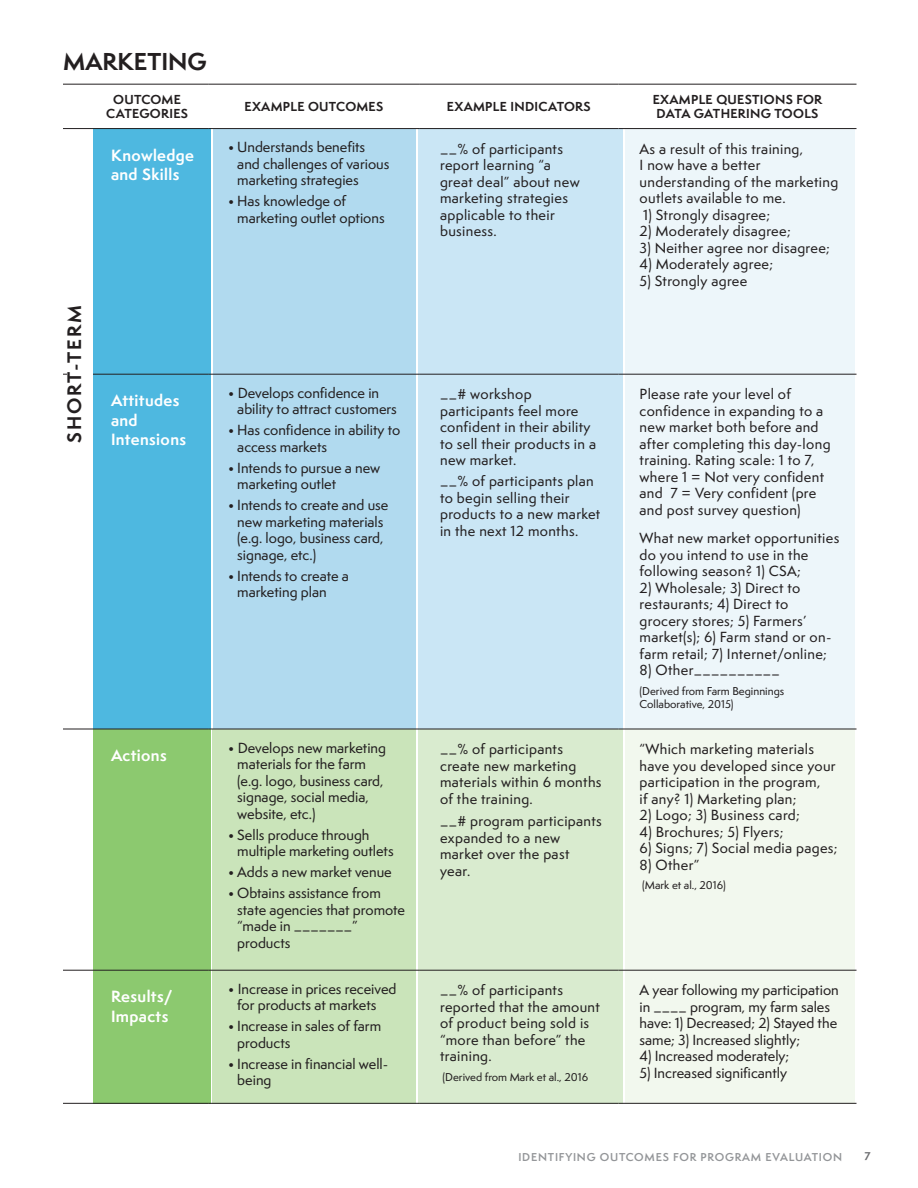
<style>
.page{position:relative;width:918px;height:1188px;background:#fff}
.page>*{position:absolute;margin:0;border:0;box-sizing:border-box;transform-origin:0 0}
.table_head{font:700 22.5px "Semplicita Pro";color:#231f20}
.t1{font:700 18px "Semplicita Pro";letter-spacing:.1em;color:#231f20}
.t2{font:700 15px/19.5px "Semplicita Pro";letter-spacing:.025em;color:#fff}
.indicators{font:500 13.5px/16.5px "Semplicita Pro";letter-spacing:.025em;color:#231f20}
.bullets{font:500 13.5px/16.5px "Semplicita Pro";color:#231f20}
.indicators-2{font:500 13.5px/16.5px "Semplicita Pro";color:#231f20}
.t3{font:700 12px/14.4px "Semplicita Pro";letter-spacing:.025em;color:#231f20;text-align:center}
.citation{font:500 10.5px/13.5px "Semplicita Pro";color:#231f20}
.t4{font:600 10.5px "Semplicita Pro";letter-spacing:.075em;color:#939598}
.t5{font:700 10.5px "Semplicita Pro";color:#6c6d70}
</style>
<div class="page">
<div style="left:625px;top:129px;width:230px;height:600px;background:#edf6fa"></div>
<div style="left:625px;top:729px;width:230px;height:374px;background:#f2f8ee"></div>
<div style="left:418px;top:129px;width:205px;height:600px;background:#cae6f5"></div>
<div style="left:418px;top:729px;width:205px;height:374px;background:#d9ebcf"></div>
<div style="left:213px;top:130px;width:203px;height:599px;background:#b1daef"></div>
<div style="left:213px;top:729px;width:203px;height:374px;background:#cae4ba"></div>
<div style="left:93px;top:129px;width:118px;height:600px;background:#4eb8e0"></div>
<div style="left:93px;top:729px;width:118px;height:374px;background:#8cc96f"></div>
<hr style="left:63px;top:84px;width:146px;height:1px;background:#231f20">
<hr style="left:209px;top:84px;width:210px;height:1px;background:#231f20">
<hr style="left:63px;top:128px;width:146px;height:1px;background:#231f20">
<hr style="left:63px;top:374px;width:146px;height:1px;background:#231f20">
<hr style="left:419px;top:374px;width:200px;height:1px;background:#231f20">
<hr style="left:619px;top:374px;width:237px;height:1px;background:#231f20">
<hr style="left:63px;top:729px;width:146px;height:1px;background:#231f20">
<hr style="left:419px;top:729px;width:200px;height:1px;background:#231f20">
<hr style="left:619px;top:729px;width:237px;height:1px;background:#231f20">
<hr style="left:63px;top:970px;width:146px;height:1px;background:#231f20">
<hr style="left:209px;top:970px;width:210px;height:1px;background:#231f20">
<hr style="left:419px;top:970px;width:200px;height:1px;background:#231f20">
<hr style="left:619px;top:970px;width:237px;height:1px;background:#231f20">
<hr style="left:63px;top:1103px;width:146px;height:1px;background:#231f20">
<hr style="left:209px;top:1103px;width:210px;height:1px;background:#231f20">
<hr style="left:419px;top:1103px;width:200px;height:1px;background:#231f20">
<hr style="left:619px;top:1103px;width:237px;height:1px;background:#231f20">
<hr style="left:209px;top:128px;width:210px;height:1px;background:#231f20">
<hr style="left:209px;top:374px;width:210px;height:1px;background:#231f20">
<hr style="left:209px;top:729px;width:210px;height:1px;background:#231f20">
<hr style="left:419px;top:84px;width:200px;height:1px;background:#231f20">
<hr style="left:619px;top:84px;width:237px;height:1px;background:#231f20">
<hr style="left:419px;top:128px;width:200px;height:1px;background:#231f20">
<hr style="left:619px;top:128px;width:237px;height:1px;background:#231f20">
<div style="left:68px;top:274px;width:25px;height:200px;background:#fff"></div>
<p class="table_head" style="left:63px;top:45px;width:145px">MARKETING</p>
<p class="t1" style="left:61px;top:443px;width:139px;rotate:-90deg">SHORT-TERM</p>
<p class="t3" style="left:106px;top:92px;width:83px">OUTCOME<br>CATEGORIES</p>
<p class="t3" style="left:245px;top:99px;width:140px">EXAMPLE OUTCOMES</p>
<p class="t3" style="left:447px;top:99px;width:145px">EXAMPLE INDICATORS</p>
<p class="t3" style="left:653px;top:92px;width:171px">EXAMPLE QUESTIONS FOR<br>DATA GATHERING TOOLS</p>
<p class="t2" style="left:111px;top:145px;width:85px">Knowledge and Skills</p>
<p class="bullets" style="left:237px;top:139px;width:154px;text-indent:-9px">• Understands benefits and challenges of various marketing strategies</p>
<p class="bullets" style="left:237px;top:193px;width:149px;text-indent:-9px">• Has knowledge of marketing outlet options</p>
<p class="indicators" style="left:440px;top:140px;width:141px">__% of participants report learning “a great deal” about new marketing strategies applicable to their business.</p>
<p class="indicators" style="left:640px;top:140px;width:200px">As a result of this training,<br>I now have a better understanding of the marketing outlets available to me.</p>
<p class="indicators" style="left:643px;top:206px;width:129px">1) Strongly disagree;</p>
<p class="indicators" style="left:640px;top:223px;width:153px">2) Moderately disagree;</p>
<p class="indicators" style="left:640px;top:239px;width:192px">3) Neither agree nor disagree;</p>
<p class="indicators" style="left:640px;top:256px;width:135px">4) Moderately agree;</p>
<p class="indicators" style="left:640px;top:272px;width:109px">5) Strongly agree</p>
<p class="t2" style="left:111px;top:391px;width:77px">Attitudes and<br>Intensions</p>
<p class="bullets" style="left:237px;top:384px;width:161px;text-indent:-9px">• Develops confidence in ability to attract customers</p>
<p class="bullets" style="left:237px;top:422px;width:165px;text-indent:-9px">• Has confidence in ability to access markets</p>
<p class="bullets" style="left:237px;top:459px;width:145px;text-indent:-9px">• Intends to pursue a new marketing outlet</p>
<p class="bullets" style="left:237px;top:497px;width:153px;text-indent:-9px">• Intends to create and use new marketing materials (e.g. logo, business card, signage, etc.)</p>
<p class="bullets" style="left:237px;top:567px;width:113px;text-indent:-9px">• Intends to create a marketing plan</p>
<p class="indicators" style="left:440px;top:386px;width:157px">__# workshop participants feel more confident in their ability to sell their products in a new market.</p>
<p class="indicators" style="left:440px;top:473px;width:162px">__% of participants plan to begin selling their products to a new market in the next 12 months.</p>
<p class="t2" style="left:111px;top:746px;width:57px">Actions</p>
<p class="bullets" style="left:237px;top:739px;width:150px;text-indent:-9px">• Develops new marketing materials for the farm (e.g. logo, business card, signage, social media, website, etc.)</p>
<p class="bullets" style="left:237px;top:826px;width:158px;text-indent:-9px">• Sells produce through multiple marketing outlets</p>
<p class="bullets" style="left:228px;top:864px;width:165px">• Adds a new market venue</p>
<p class="bullets" style="left:237px;top:885px;width:169px;text-indent:-9px">• Obtains assistance from state agencies that promote “made in _______” products</p>
<p class="t2" style="left:111px;top:987px;width:63px">Results/<br>Impacts</p>
<p class="bullets" style="left:237px;top:980px;width:161px;text-indent:-9px">• Increase in prices received for products at markets</p>
<p class="bullets" style="left:237px;top:1018px;width:145px;text-indent:-9px">• Increase in sales of farm products</p>
<p class="bullets" style="left:237px;top:1055px;width:152px;text-indent:-9px">• Increase in financial well&shy;being</p>
<p class="indicators" style="left:440px;top:741px;width:163px">__% of participants create new marketing materials within 6 months of the training.</p>
<p class="indicators" style="left:440px;top:813px;width:163px">__# program participants expanded to a new market over the past year.</p>
<p class="indicators" style="left:440px;top:982px;width:161px">__% of participants reported that the amount of product being sold is “more than before” the training.</p>
<p class="citation" style="left:443px;top:1070px;width:147px">(Derived from Mark et al., 2016</p>
<p class="indicators" style="left:640px;top:386px;width:192px">Please rate your level of confidence in expanding to a new market both before and after completing this day-long training. Rating scale: 1 to 7, where 1 = Not very confident and 7 = Very confident (pre and post survey question)</p>
<p class="indicators" style="left:640px;top:530px;width:201px">What new market opportunities do you intend to use in the following season? 1) CSA;</p>
<p class="indicators" style="left:640px;top:579px;width:193px">2) Wholesale; 3) Direct to restaurants; 4) Direct to grocery stores; 5) Farmers’ market(s); 6) Farm stand or on&shy;farm retail; 7) Internet/online;</p>
<p class="indicators" style="left:640px;top:662px;width:142px">8) Other__________</p>
<p class="citation" style="left:640px;top:684px;width:146px">(Derived from Farm Beginnings<br>Collaborative, 2015)</p>
<p class="indicators" style="left:640px;top:741px;width:198px">“Which marketing materials have you developed since your participation in the program,<br>if any? 1) Marketing plan;</p>
<p class="indicators" style="left:640px;top:807px;width:162px">2) Logo; 3) Business card;</p>
<p class="indicators" style="left:640px;top:823px;width:145px">4) Brochures; 5) Flyers;</p>
<p class="indicators" style="left:640px;top:840px;width:200px">6) Signs; 7) Social media pages;</p>
<p class="indicators" style="left:640px;top:856px;width:61px">8) Other”</p>
<p class="citation" style="left:642px;top:878px;width:85px">(Mark et al., 2016)</p>
<p class="indicators-2" style="left:640px;top:982px;width:201px">A year following my participation in ____ program, my farm sales have: 1) Decreased; 2) Stayed the same; 3) Increased slightly;</p>
<p class="indicators-2" style="left:640px;top:1048px;width:151px">4) Increased moderately;</p>
<p class="indicators-2" style="left:640px;top:1064px;width:149px">5) Increased significantly</p>
<p class="t4" style="left:518px;top:1149px;width:325px">IDENTIFYING OUTCOMES FOR PROGRAM EVALUATION</p>
<p class="t5" style="left:864px;top:1148px;width:8px">7</p>
</div>
